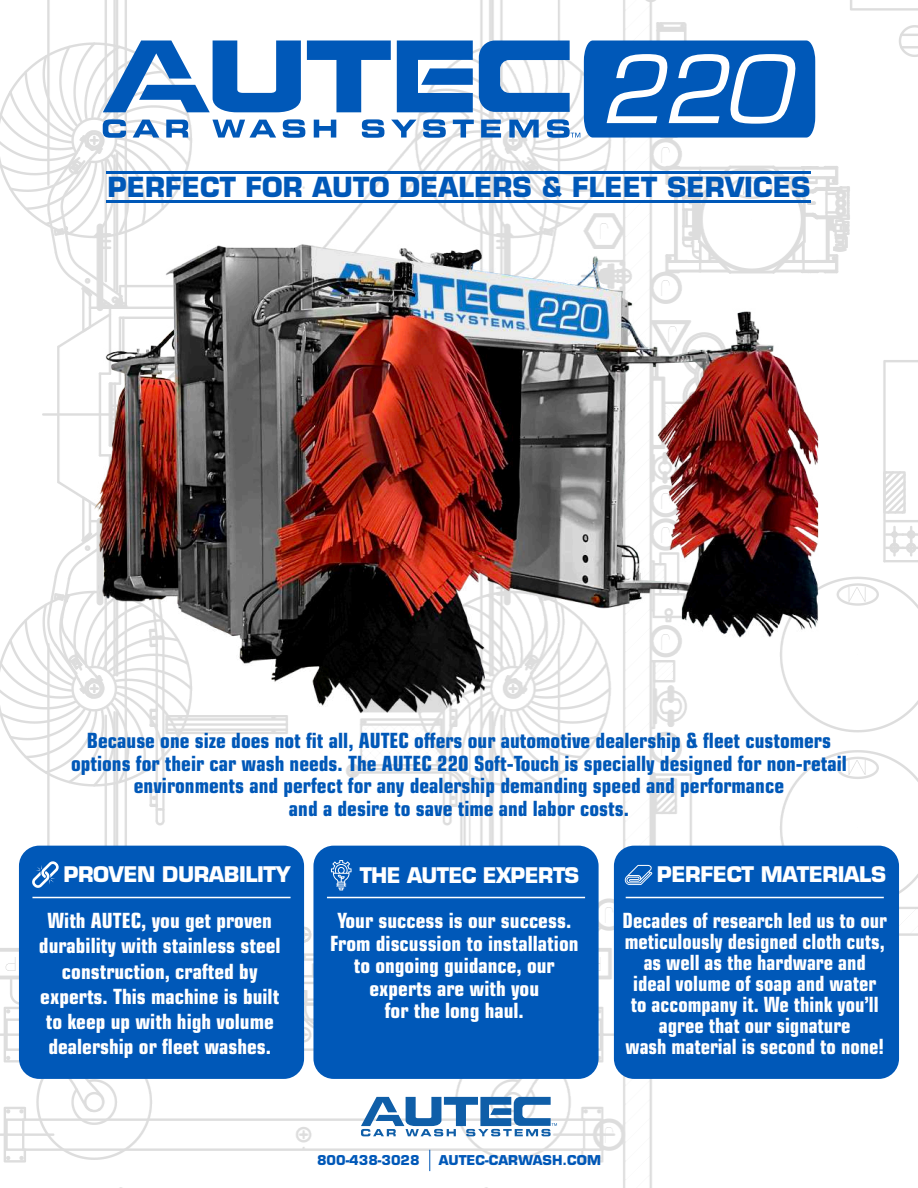
<style>
.page{position:relative;width:918px;height:1188px;background:#fff}
.page>*{position:absolute;margin:0;border:0;box-sizing:border-box;transform-origin:0 0}
.t1{font:700 27px "Eurostile";color:#0058b8}
.t2{font:700 condensed 21px/22.5px "Eurostile";color:#0058b8;text-align:center}
.t3{font:700 condensed 21px/25.2px "Eurostile";color:#fff;text-align:center}
.t4{font:700 condensed 21px/21px "Eurostile";color:#fff;text-align:center;scale:.96 1}
.t5{font:700 21px "Eurostile";letter-spacing:-.02em;color:#fff}
.t6{font:700 13.2px "Eurostile";color:#0058b8}
</style>
<div class="page">
<img style="left:0;top:0;width:918px;height:1188px">
<div style="left:19px;top:846px;width:285px;height:233px;background:#0058b8;border-radius:20px"></div>
<div style="left:313px;top:846px;width:286px;height:233px;background:#0058b8;border-radius:20px"></div>
<div style="left:614px;top:846px;width:285px;height:233px;background:#0058b8;border-radius:20px"></div>
<svg style="left:103px;top:40px;width:712px;height:98px"></svg>
<img style="left:87px;top:228px;width:744px;height:490px">
<hr style="left:107px;top:171px;width:704px;height:3px;background:#0058b8">
<hr style="left:107px;top:201px;width:704px;height:2px;background:#0058b8">
<svg style="left:361px;top:1097px;width:196px;height:39px"></svg>
<svg style="left:429px;top:1150px;width:1px;height:21px"></svg>
<hr style="left:32px;top:897px;width:259px;height:1px;background:#fff">
<hr style="left:327px;top:897px;width:258px;height:1px;background:#fff">
<hr style="left:626px;top:897px;width:258px;height:1px;background:#fff">
<svg style="left:32px;top:861px;width:27px;height:27px"></svg>
<svg style="left:331px;top:860px;width:21px;height:30px"></svg>
<svg style="left:625px;top:865px;width:27px;height:20px"></svg>
<p class="t1" style="left:108px;top:171px;width:704px">PERFECT FOR AUTO DEALERS &amp; FLEET SERVICES</p>
<p class="t2" style="left:71px;top:729px;width:777px">Because one size does not fit all, AUTEC offers our automotive dealership &amp; fleet customers options for their car wash needs. The AUTEC 220 Soft-Touch is specially designed for non-retail environments and perfect for any dealership demanding speed and performance<br>and a desire to save time and labor costs.</p>
<p class="t5" style="left:64px;top:862px;width:228px">PROVEN DURABILITY</p>
<p class="t5" style="left:360px;top:862px;width:221px">THE AUTEC EXPERTS</p>
<p class="t5" style="left:657px;top:862px;width:231px">PERFECT MATERIALS</p>
<p class="t3" style="left:39px;top:908px;width:243px">With AUTEC, you get proven durability with stainless steel construction, crafted by experts. This machine is built to keep up with high volume dealership or fleet washes.</p>
<p class="t3" style="left:330px;top:909px;width:250px;line-height:22.5px">Your success is our success.<br>From discussion to installation to ongoing guidance, our experts are with you<br>for the long haul.</p>
<p class="t4" style="left:623px;top:910px;width:277px">Decades of research led us to our meticulously designed cloth cuts, as well as the hardware and ideal volume of soap and water<br>to accompany it. We think you’ll agree that our signature<br>wash material is second to none!</p>
<p class="t6" style="left:317px;top:1152px;width:104px">800-438-3028</p>
<p class="t6" style="left:439px;top:1152px;width:164px">AUTEC-CARWASH.COM</p>
</div>
